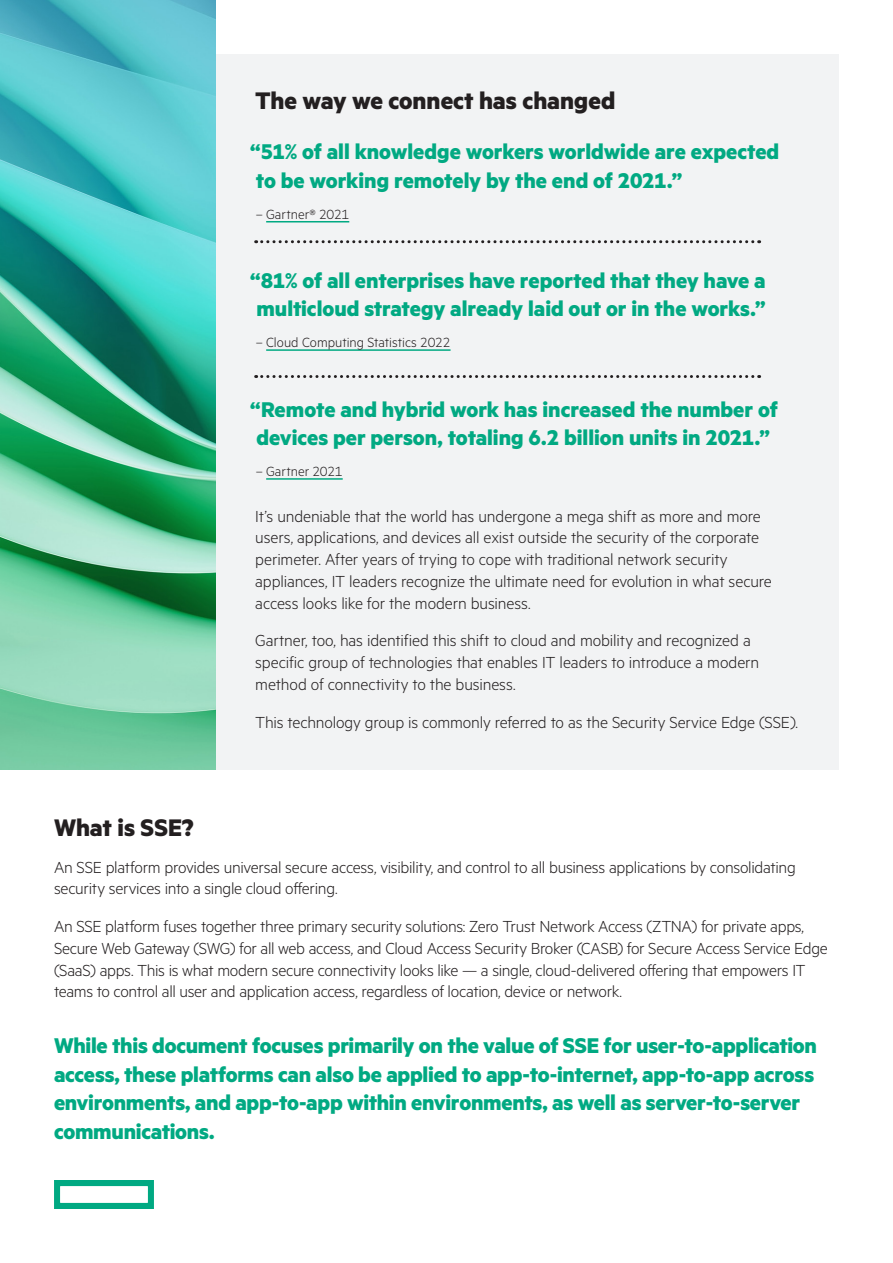
<style>
.page{position:relative;width:893px;height:1263px;background:#fff}
.page>*{position:absolute;margin:0;border:0;box-sizing:border-box;transform-origin:0 0}
.Body_subheadline_MetricHPE_Bold_18_21_pt{font:700 27px "Metric HPE";color:#231f20}
.Quote_MetricHPE_bold_16_17{font:700 24px/28.5px "Metric HPE";letter-spacing:-.01em;color:#01a982}
.Body_text_MetricHPE_Light_10_11_5pt{font:300 18px/21.8px "Metric HPE";letter-spacing:-.015em;color:#231f20}
.Quote_Attribution_MetricHPE_Light_10_11_{font:300 15px "Metric HPE";color:#231f20}
</style>
<div class="page">
<div style="left:54px;top:54px;width:785px;height:715px;background:#f2f3f4"></div>
<hr style="left:266px;top:221px;width:83px;height:1px;background:#01a982">
<hr style="left:266px;top:349px;width:185px;height:2px;background:#01a982">
<hr style="left:266px;top:478px;width:77px;height:2px;background:#01a982">
<svg style="left:256px;top:240px;width:504px;height:3px"></svg>
<svg style="left:256px;top:375px;width:504px;height:3px"></svg>
<img style="left:0;top:0;width:215px;height:769px">
<img style="left:54px;top:1180px;width:99px;height:29px">
<p class="Body_subheadline_MetricHPE_Bold_18_21_pt" style="left:255px;top:84px;width:362px">The way we connect has changed</p>
<p class="Quote_MetricHPE_bold_16_17" style="left:250px;top:137px;width:530px">“51% of all knowledge workers worldwide are expected to be working remotely by the end of 2021.”</p>
<p class="Quote_Attribution_MetricHPE_Light_10_11_" style="left:256px;top:205px;width:95px">– Gartner® 2021</p>
<p class="Quote_MetricHPE_bold_16_17" style="left:250px;top:265px;width:517px">“81% of all enterprises have reported that they have a multicloud strategy already laid out or in the works.”</p>
<p class="Quote_Attribution_MetricHPE_Light_10_11_" style="left:256px;top:334px;width:196px">– Cloud Computing Statistics 2022</p>
<p class="Quote_MetricHPE_bold_16_17" style="left:250px;top:394px;width:529px">“Remote and hybrid work has increased the number of devices per person, totaling 6.2 billion units in 2021.”</p>
<p class="Quote_Attribution_MetricHPE_Light_10_11_" style="left:256px;top:462px;width:88px">– Gartner 2021</p>
<p class="Body_text_MetricHPE_Light_10_11_5pt" style="left:255px;top:504px;width:518px">It’s undeniable that the world has undergone a mega shift as more and more users, applications, and devices all exist outside the security of the corporate perimeter. After years of trying to cope with traditional network security appliances, IT leaders recognize the ultimate need for evolution in what secure access looks like for the modern business.</p>
<p class="Body_text_MetricHPE_Light_10_11_5pt" style="left:255px;top:629px;width:505px">Gartner, too, has identified this shift to cloud and mobility and recognized a specific group of technologies that enables IT leaders to introduce a modern method of connectivity to the business.</p>
<p class="Body_text_MetricHPE_Light_10_11_5pt" style="left:255px;top:711px;width:544px">This technology group is commonly referred to as the Security Service Edge (SSE).</p>
<p class="Body_subheadline_MetricHPE_Bold_18_21_pt" style="left:54px;top:811px;width:141px">What is SSE?</p>
<p class="Body_text_MetricHPE_Light_10_11_5pt" style="left:54px;top:855px;width:743px">An SSE platform provides universal secure access, visibility, and control to all business applications by consolidating security services into a single cloud offering.</p>
<p class="Body_text_MetricHPE_Light_10_11_5pt" style="left:54px;top:915px;width:775px">An SSE platform fuses together three primary security solutions: Zero Trust Network Access (ZTNA) for private apps, Secure Web Gateway (SWG) for all web access, and Cloud Access Security Broker (CASB) for Secure Access Service Edge (SaaS) apps. This is what modern secure connectivity looks like — a single, cloud-delivered offering that empowers IT teams to control all user and application access, regardless of location, device or network.</p>
<p class="Quote_MetricHPE_bold_16_17" style="left:54px;top:1030px;width:764px">While this document focuses primarily on the value of SSE for user-to-application access, these platforms can also be applied to app-to-internet, app-to-app across environments, and app-to-app within environments, as well as server‑to‑server communications.</p>
</div>
